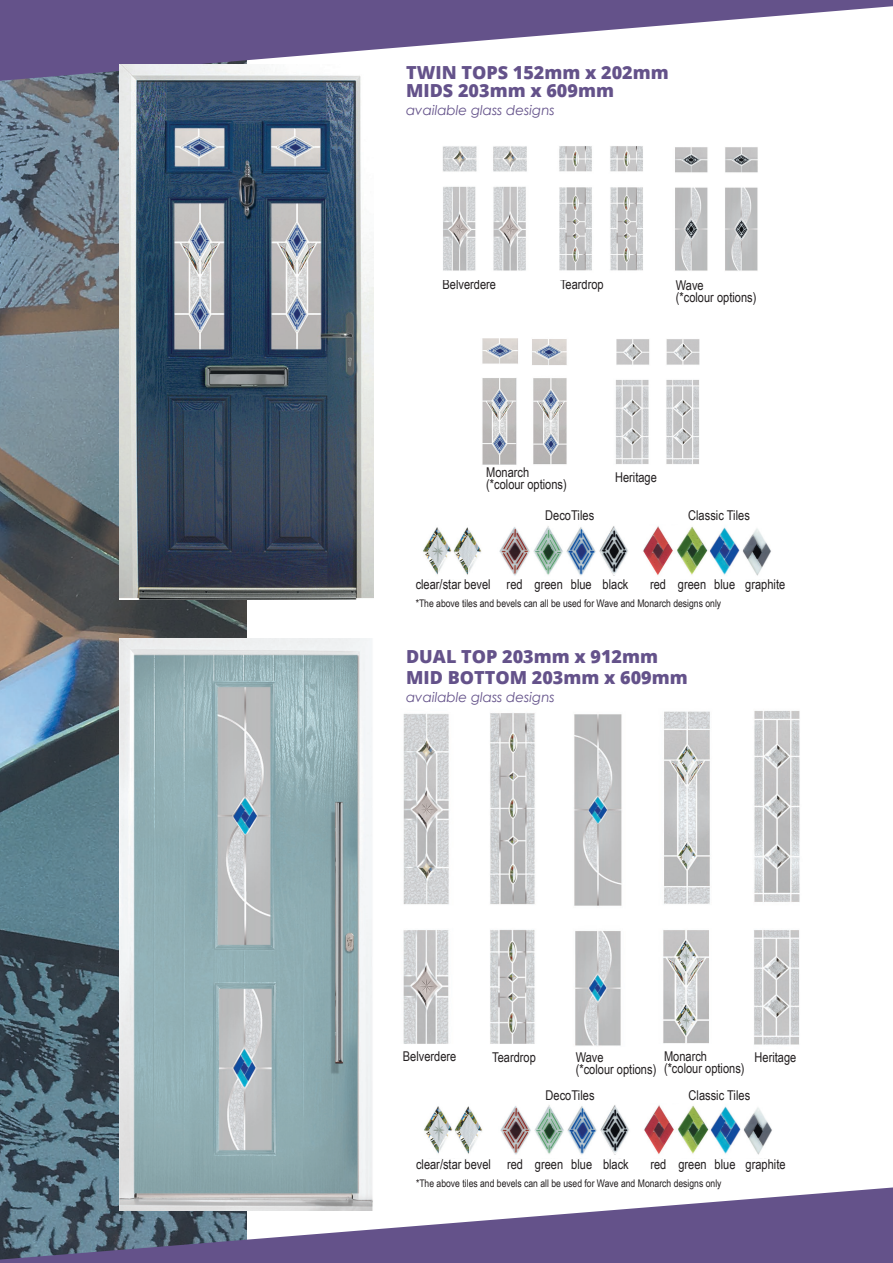
<style>
.page{position:relative;width:893px;height:1263px;background:#fff}
.page>*{position:absolute;margin:0;border:0;box-sizing:border-box;transform-origin:0 0}
.t1{font:800 18px/18px "Open Sans";color:#64528a}
.t2{font:13.5px/12px "Arial Narrow";color:#231f20}
.t3{font:italic 13.5px "Century Gothic";color:#64528a}
.t4{font:10.5px "Arial Narrow";color:#231f20}
</style>
<div class="page">
<img style="left:0;top:81px;width:247px;height:1106px">
<img style="left:120px;top:638px;width:252px;height:549px">
<img style="left:423px;top:526px;width:348px;height:50px">
<img style="left:424px;top:1105px;width:348px;height:54px">
<svg style="left:0;top:0;width:893px;height:81px;fill:#64528a"></svg>
<img style="left:120px;top:65px;width:254px;height:535px">
<svg style="left:0;top:1187px;width:893px;height:76px;fill:#64528a"></svg>
<img style="left:675px;top:147px;width:83px;height:124px">
<img style="left:443px;top:146px;width:84px;height:125px">
<img style="left:559px;top:146px;width:84px;height:125px">
<img style="left:616px;top:339px;width:84px;height:125px">
<img style="left:403px;top:713px;width:46px;height:331px">
<img style="left:490px;top:713px;width:45px;height:331px">
<img style="left:574px;top:714px;width:48px;height:332px">
<img style="left:663px;top:711px;width:47px;height:333px">
<img style="left:754px;top:711px;width:46px;height:334px">
<img style="left:482px;top:378px;width:35px;height:87px">
<img style="left:533px;top:378px;width:34px;height:87px">
<img style="left:482px;top:338px;width:36px;height:26px">
<img style="left:532px;top:339px;width:35px;height:26px">
<h1 class="t1" style="left:406px;top:62px;width:264px">TWIN TOPS 152mm x 202mm<br>MIDS 203mm x 609mm</h1>
<p class="t3" style="left:406px;top:101px;width:150px">available glass designs</p>
<p class="t2" style="left:442px;top:278px;width:55px">Belverdere</p>
<p class="t2" style="left:560px;top:278px;width:45px">Teardrop</p>
<p class="t2" style="left:676px;top:279px;width:82px">Wave<br>(*colour options)</p>
<p class="t2" style="left:486px;top:465px;width:82px">Monarch (*colour options)</p>
<p class="t2" style="left:615px;top:471px;width:43px">Heritage</p>
<p class="t2" style="left:545px;top:509px;width:50px">DecoTiles</p>
<p class="t2" style="left:688px;top:509px;width:63px">Classic Tiles</p>
<p class="t2" style="left:416px;top:578px;width:214px">clear/star bevel red green blue black</p>
<p class="t2" style="left:650px;top:578px;width:137px">red green blue graphite</p>
<p class="t4" style="left:416px;top:596px;width:307px">*The above tiles and bevels can all be used for Wave and Monarch designs only</p>
<h1 class="t1" style="left:406px;top:644px;width:283px;line-height:21.6px">DUAL TOP 203mm x 912mm<br>MID BOTTOM 203mm x 609mm</h1>
<p class="t3" style="left:406px;top:688px;width:150px">available glass designs</p>
<p class="t2" style="left:403px;top:1050px;width:55px">Belverdere</p>
<p class="t2" style="left:492px;top:1050px;width:45px">Teardrop</p>
<p class="t2" style="left:576px;top:1050px;width:82px">Wave<br>(*colour options)</p>
<p class="t2" style="left:664px;top:1050px;width:82px">Monarch (*colour options)</p>
<p class="t2" style="left:755px;top:1051px;width:43px">Heritage</p>
<p class="t2" style="left:546px;top:1088px;width:50px">DecoTiles</p>
<p class="t2" style="left:688px;top:1088px;width:63px">Classic Tiles</p>
<p class="t2" style="left:416px;top:1157px;width:214px">clear/star bevel red green blue black</p>
<p class="t2" style="left:650px;top:1157px;width:137px">red green blue graphite</p>
<p class="t4" style="left:416px;top:1175px;width:307px">*The above tiles and bevels can all be used for Wave and Monarch designs only</p>
</div>
